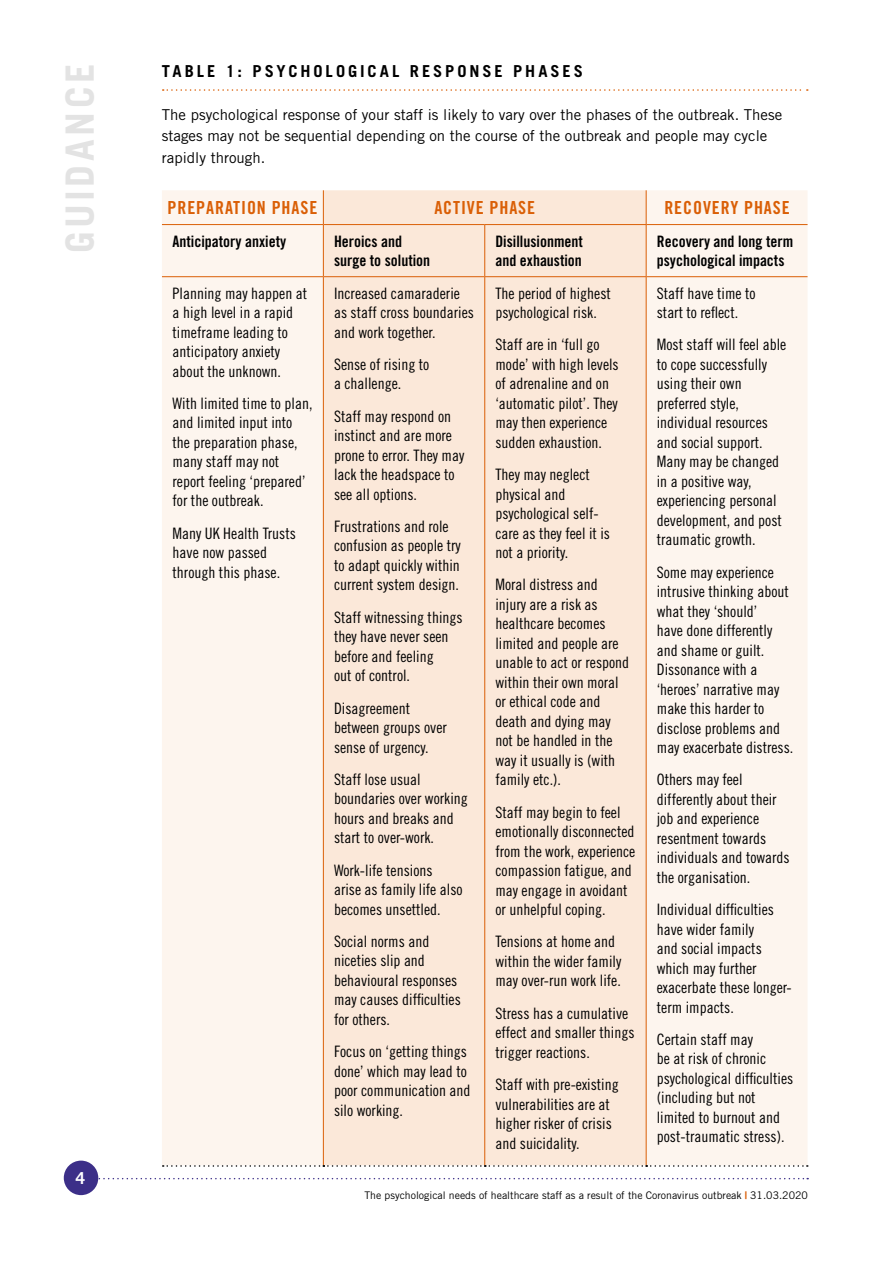
<style>
.page{position:relative;width:893px;height:1263px;background:#fff}
.page>*{position:absolute;margin:0;border:0;box-sizing:border-box;transform-origin:0 0}
.t1{font:700 39px "Trade Gothic";letter-spacing:.09em;color:#e3e3e3}
.t2{font:18px "Trade Gothic LT Std Bd Cn 20";letter-spacing:.05em;color:#da5f06}
.t3{font:700 16.5px "Trade Gothic";letter-spacing:.18em;color:#000}
.t4{font:700 16.5px "Trade Gothic";color:#fff}
.t5{font:15.75px/19.5px "Trade Gothic LT Std Cn 18";color:#000}
.t6{font:15.75px/19.5px "Trade Gothic LT Std Bd Cn 20";color:#000}
.t7{font:15px/21.8px "Trade Gothic";color:#000}
.t8{font:10.5px "Trade Gothic";color:#000}
.s1{font-weight:700;color:#da5f06}
</style>
<div class="page">
<svg style="left:98px;top:1178px;width:710px;height:1px"></svg>
<div style="left:64px;top:1160px;width:34px;height:35px;background:#3c2f88;border-radius:50%"></div>
<svg style="left:163px;top:89px;width:645px;height:2px"></svg>
<div style="left:162px;top:190px;width:645px;height:976px;background:#fdf5ee"></div>
<div style="left:324px;top:190px;width:322px;height:975px;background:#fbe8d9"></div>
<hr style="left:323px;top:190px;width:1px;height:34px;background:#da5f06">
<hr style="left:646px;top:190px;width:1px;height:34px;background:#da5f06">
<hr style="left:323px;top:225px;width:1px;height:51px;background:#da5f06">
<hr style="left:484px;top:225px;width:1px;height:51px;background:#da5f06">
<hr style="left:646px;top:225px;width:1px;height:51px;background:#da5f06">
<hr style="left:162px;top:224px;width:161px;height:1px;background:#da5f06">
<hr style="left:323px;top:224px;width:162px;height:1px;background:#da5f06">
<hr style="left:485px;top:224px;width:161px;height:1px;background:#da5f06">
<hr style="left:646px;top:224px;width:161px;height:1px;background:#da5f06">
<hr style="left:162px;top:276px;width:161px;height:1px;background:#da5f06">
<hr style="left:323px;top:276px;width:162px;height:1px;background:#da5f06">
<hr style="left:323px;top:277px;width:1px;height:888px;background:#da5f06">
<hr style="left:485px;top:276px;width:161px;height:1px;background:#da5f06">
<hr style="left:484px;top:277px;width:1px;height:888px;background:#da5f06">
<hr style="left:646px;top:276px;width:161px;height:1px;background:#da5f06">
<hr style="left:646px;top:277px;width:1px;height:888px;background:#da5f06">
<svg style="left:163px;top:1165px;width:645px;height:2px"></svg>
<h1 class="t1" style="left:56px;top:253px;width:190px;rotate:-90deg">GUIDANCE</h1>
<p class="t4" style="left:76px;top:1168px;width:11px">4</p>
<p class="t3" style="left:162px;top:60px;width:422px">TABLE 1: PSYCHOLOGICAL RESPONSE PHASES</p>
<p class="t7" style="left:162px;top:103px;width:622px">The psychological response of your staff is likely to vary over the phases of the outbreak. These stages may not be sequential depending on the course of the outbreak and people may cycle rapidly through.</p>
<p class="t2" style="left:168px;top:197px;width:151px">PREPARATION PHASE</p>
<p class="t2" style="left:434px;top:197px;width:102px">ACTIVE PHASE</p>
<p class="t2" style="left:664px;top:197px;width:127px">RECOVERY PHASE</p>
<p class="t6" style="left:173px;top:231px;width:115px">Anticipatory anxiety</p>
<p class="t6" style="left:334px;top:231px;width:98px">Heroics and surge to solution</p>
<p class="t6" style="left:495px;top:231px;width:89px">Disillusionment and exhaustion</p>
<p class="t6" style="left:657px;top:231px;width:138px">Recovery and long term psychological impacts</p>
<p class="t5" style="left:173px;top:283px;width:136px">Planning may happen at a high level in a rapid timeframe leading to anticipatory anxiety about the unknown.</p>
<p class="t5" style="left:173px;top:393px;width:141px">With limited time to plan, and limited input into the preparation phase, many staff may not report feeling ‘prepared’ for the outbreak.</p>
<p class="t5" style="left:173px;top:523px;width:125px">Many UK Health Trusts have now passed through this phase.</p>
<p class="t5" style="left:657px;top:283px;width:100px">Staff have time to start to reflect.</p>
<p class="t5" style="left:657px;top:335px;width:131px">Most staff will feel able to cope successfully using their own preferred style, individual resources and social support.<br>Many may be changed in a positive way, experiencing personal development, and post traumatic growth.</p>
<p class="t5" style="left:657px;top:562px;width:138px">Some may experience intrusive thinking about what they ‘should’<br>have done differently and shame or guilt.<br>Dissonance with a ‘heroes’ narrative may make this harder to disclose problems and may exacerbate distress.</p>
<p class="t5" style="left:657px;top:770px;width:134px">Others may feel differently about their job and experience resentment towards individuals and towards the organisation.</p>
<p class="t5" style="left:657px;top:900px;width:137px">Individual difficulties have wider family<br>and social impacts which may further exacerbate these longer&shy;term impacts.</p>
<p class="t5" style="left:657px;top:1029px;width:138px">Certain staff may<br>be at risk of chronic psychological difficulties (including but not limited to burnout and post-traumatic stress).</p>
<p class="t5" style="left:495px;top:283px;width:117px">The period of highest psychological risk.</p>
<p class="t5" style="left:495px;top:335px;width:125px">Staff are in ‘full go mode’ with high levels of adrenaline and on ‘automatic pilot’. They may then experience sudden exhaustion.</p>
<p class="t5" style="left:495px;top:465px;width:116px">They may neglect physical and psychological self&shy;care as they feel it is not a priority.</p>
<p class="t5" style="left:495px;top:575px;width:135px">Moral distress and injury are a risk as healthcare becomes limited and people are unable to act or respond within their own moral or ethical code and death and dying may not be handled in the way it usually is (with family etc.).</p>
<p class="t5" style="left:495px;top:802px;width:142px">Staff may begin to feel emotionally disconnected from the work, experience compassion fatigue, and may engage in avoidant or unhelpful coping.</p>
<p class="t5" style="left:495px;top:932px;width:127px">Tensions at home and within the wider family may over-run work life.</p>
<p class="t5" style="left:495px;top:1003px;width:141px">Stress has a cumulative effect and smaller things trigger reactions.</p>
<p class="t5" style="left:495px;top:1074px;width:125px">Staff with pre-existing vulnerabilities are at higher risker of crisis and suicidality.</p>
<p class="t5" style="left:334px;top:283px;width:141px">Increased camaraderie as staff cross boundaries and work together.</p>
<p class="t5" style="left:334px;top:354px;width:97px">Sense of rising to a challenge.</p>
<p class="t5" style="left:334px;top:406px;width:132px">Staff may respond on instinct and are more prone to error. They may lack the headspace to see all options.</p>
<p class="t5" style="left:334px;top:516px;width:128px">Frustrations and role confusion as people try to adapt quickly within current system design.</p>
<p class="t5" style="left:334px;top:607px;width:130px">Staff witnessing things they have never seen before and feeling<br>out of control.</p>
<p class="t5" style="left:334px;top:698px;width:114px">Disagreement between groups over sense of urgency.</p>
<p class="t5" style="left:334px;top:769px;width:135px">Staff lose usual boundaries over working hours and breaks and start to over-work.</p>
<p class="t5" style="left:334px;top:860px;width:130px">Work-life tensions arise as family life also becomes unsettled.</p>
<p class="t5" style="left:334px;top:931px;width:128px">Social norms and niceties slip and behavioural responses may causes difficulties for others.</p>
<p class="t5" style="left:334px;top:1041px;width:138px">Focus on ‘getting things done’ which may lead to poor communication and silo working.</p>
<p class="t8" style="left:364px;top:1189px;width:445px">The psychological needs of healthcare staff as a result of the Coronavirus outbreak <span class="s1">|</span> 31.03.2020</p>
</div>
